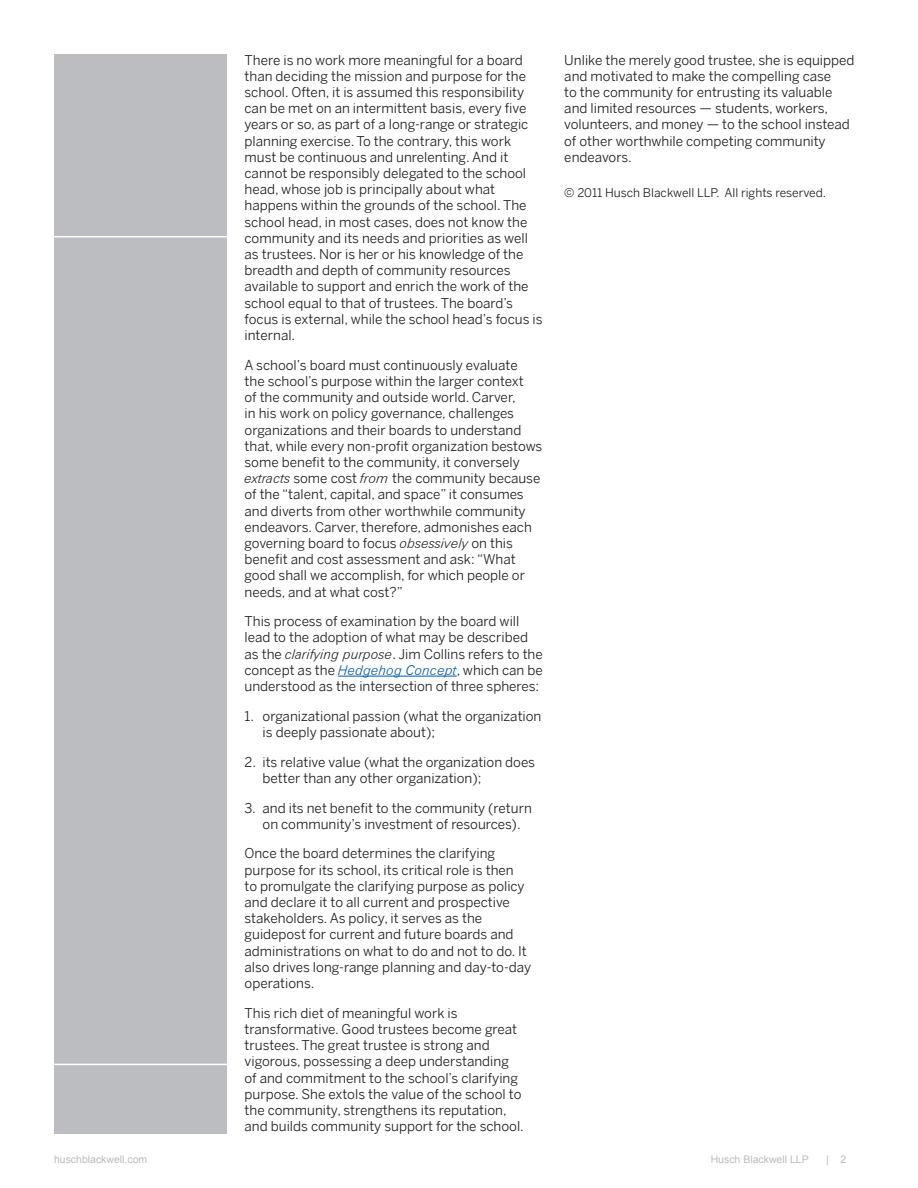
<style>
.page{position:relative;width:918px;height:1188px;background:#fff}
.page>*{position:absolute;margin:0;border:0;box-sizing:border-box;transform-origin:0 0}
.bspmTitleB2_tb2{font:13.5px/16.2px "Benton Sans";color:#231f20}
.bspmTitleB2_tb2-2{font:12px "Benton Sans";color:#231f20}
.t1{font:10.5px "Arial";color:#bcbdc0}
.s1{font-family:"Zurich BT";font-weight:300;font-style:italic}
.s2{font-family:"Zurich BT";font-weight:300;font-style:italic;color:#0157a8}
</style>
<div class="page">
<div style="left:54px;top:54px;width:172px;height:1080px;background:#bcbdc0"></div>
<hr style="left:338px;top:676px;width:119px;height:1px;background:#0157a8">
<hr style="left:12px;top:236px;width:233px;height:1px;background:#fff">
<hr style="left:39px;top:1064px;width:193px;height:1px;background:#fff">
<p class="bspmTitleB2_tb2" style="left:245px;top:51px;width:300px">There is no work more meaningful for a board than deciding the mission and purpose for the school. Often, it is assumed this responsibility can be met on an intermittent basis, every five years or so, as part of a long-range or strategic planning exercise. To the contrary, this work must be continuous and unrelenting. And it cannot be responsibly delegated to the school head, whose job is principally about what happens within the grounds of the school. The school head, in most cases, does not know the community and its needs and priorities as well as trustees. Nor is her or his knowledge of the breadth and depth of community resources available to support and enrich the work of the school equal to that of trustees. The board’s focus is external, while the school head’s focus is internal.</p>
<p class="bspmTitleB2_tb2" style="left:245px;top:357px;width:299px">A school’s board must continuously evaluate<br>the school’s purpose within the larger context<br>of the community and outside world. Carver,<br>in his work on policy governance, challenges organizations and their boards to understand that, while every non-profit organization bestows some benefit to the community, it conversely <span class="s1">extracts</span> some cost <span class="s1">from</span> the community because of the “talent, capital, and space” it consumes and diverts from other worthwhile community endeavors. Carver, therefore, admonishes each governing board to focus <span class="s1">obsessively</span> on this benefit and cost assessment and ask: “What good shall we accomplish, for which people or needs, and at what cost?”</p>
<p class="bspmTitleB2_tb2" style="left:245px;top:613px;width:300px">This process of examination by the board will lead to the adoption of what may be described as the <span class="s1">clarifying purpose</span>. Jim Collins refers to the concept as the <span class="s2">Hedgehog Concept</span>, which can be understood as the intersection of three spheres:</p>
<p class="bspmTitleB2_tb2" style="left:263px;top:708px;width:280px;text-indent:-18px">1. organizational passion (what the organization is deeply passionate about);</p>
<p class="bspmTitleB2_tb2" style="left:263px;top:753px;width:274px;text-indent:-18px">2. its relative value (what the organization does better than any other organization);</p>
<p class="bspmTitleB2_tb2" style="left:245px;top:799px;width:289px;text-align:center">3. and its net benefit to the community (return on community’s investment of resources).</p>
<p class="bspmTitleB2_tb2" style="left:245px;top:845px;width:288px">Once the board determines the clarifying purpose for its school, its critical role is then<br>to promulgate the clarifying purpose as policy and declare it to all current and prospective stakeholders. As policy, it serves as the guidepost for current and future boards and administrations on what to do and not to do. It also drives long-range planning and day-to-day operations.</p>
<p class="bspmTitleB2_tb2" style="left:245px;top:1005px;width:281px">This rich diet of meaningful work is transformative. Good trustees become great trustees. The great trustee is strong and vigorous, possessing a deep understanding of and commitment to the school’s clarifying purpose. She extols the value of the school to the community, strengthens its reputation, and builds community support for the school.</p>
<p class="bspmTitleB2_tb2" style="left:564px;top:51px;width:292px">Unlike the merely good trustee, she is equipped and motivated to make the compelling case<br>to the community for entrusting its valuable and limited resources — students, workers, volunteers, and money — to the school instead of other worthwhile competing community endeavors.</p>
<p class="bspmTitleB2_tb2-2" style="left:564px;top:185px;width:263px">© 2011 Husch Blackwell LLP. All rights reserved.</p>
<p class="t1" style="left:54px;top:1152px;width:95px">huschblackwell.com</p>
<p class="t1" style="left:711px;top:1152px;width:100px">Husch Blackwell LLP</p>
<p class="t1" style="left:826px;top:1152px;width:22px">| 2</p>
</div>
